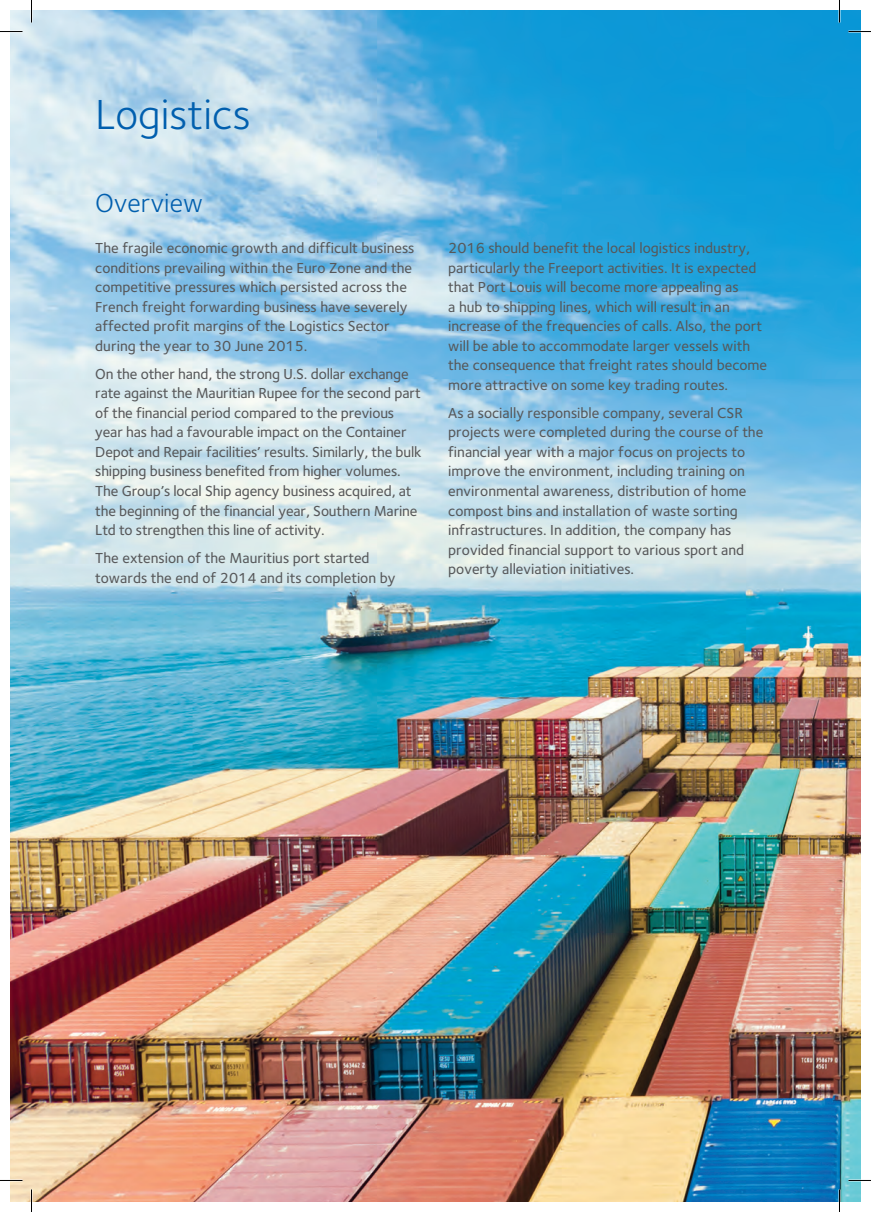
<style>
.page{position:relative;width:871px;height:1212px;background:#fff}
.page>*{position:absolute;margin:0;border:0;box-sizing:border-box;transform-origin:0 0}
.t1{font:43.5px "Foundry Sterling";color:#015fae}
.t2{font:27px "Foundry Sterling";color:#015fae}
.t3{font:500 15px/19.5px "Foundry Sterling";color:#57585a}
</style>
<div class="page">
<img style="left:10px;top:10px;width:851px;height:1191px">
<hr style="left:838px;top:0;width:2px;height:22px;background:#fff">
<hr style="left:838px;top:1189px;width:2px;height:22px;background:#fff">
<svg style="left:0;top:31px;width:22px;height:1px"></svg>
<svg style="left:848px;top:31px;width:23px;height:1px"></svg>
<svg style="left:10px;top:1179px;width:12px;height:1px"></svg>
<svg style="left:848px;top:1179px;width:13px;height:1px"></svg>
<svg style="left:31px;top:0;width:1px;height:22px"></svg>
<svg style="left:31px;top:1189px;width:1px;height:22px"></svg>
<svg style="left:839px;top:0;width:1px;height:22px"></svg>
<svg style="left:839px;top:1189px;width:1px;height:22px"></svg>
<h1 class="t1" style="left:95px;top:89px;width:157px">Logistics</h1>
<h2 class="t2" style="left:95px;top:188px;width:109px">Overview</h2>
<p class="t3" style="left:95px;top:238px;width:321px">The fragile economic growth and difficult business conditions prevailing within the Euro Zone and the competitive pressures which persisted across the French freight forwarding business have severely affected profit margins of the Logistics Sector during the year to 30 June 2015.</p>
<p class="t3" style="left:95px;top:364px;width:328px">On the other hand, the strong U.S. dollar exchange rate against the Mauritian Rupee for the second part of the financial period compared to the previous year has had a favourable impact on the Container Depot and Repair facilities’ results. Similarly, the bulk shipping business benefited from higher volumes.<br>The Group’s local Ship agency business acquired, at the beginning of the financial year, Southern Marine Ltd to strengthen this line of activity.</p>
<p class="t3" style="left:95px;top:548px;width:302px">The extension of the Mauritius port started towards the end of 2014 and its completion by</p>
<p class="t3" style="left:448px;top:238px;width:320px">2016 should benefit the local logistics industry, particularly the Freeport activities. It is expected that Port Louis will become more appealing as<br>a hub to shipping lines, which will result in an increase of the frequencies of calls. Also, the port will be able to accommodate larger vessels with the consequence that freight rates should become more attractive on some key trading routes.</p>
<p class="t3" style="left:448px;top:403px;width:317px">As a socially responsible company, several CSR projects were completed during the course of the financial year with a major focus on projects to improve the environment, including training on environmental awareness, distribution of home compost bins and installation of waste sorting infrastructures. In addition, the company has provided financial support to various sport and poverty alleviation initiatives.</p>
</div>
